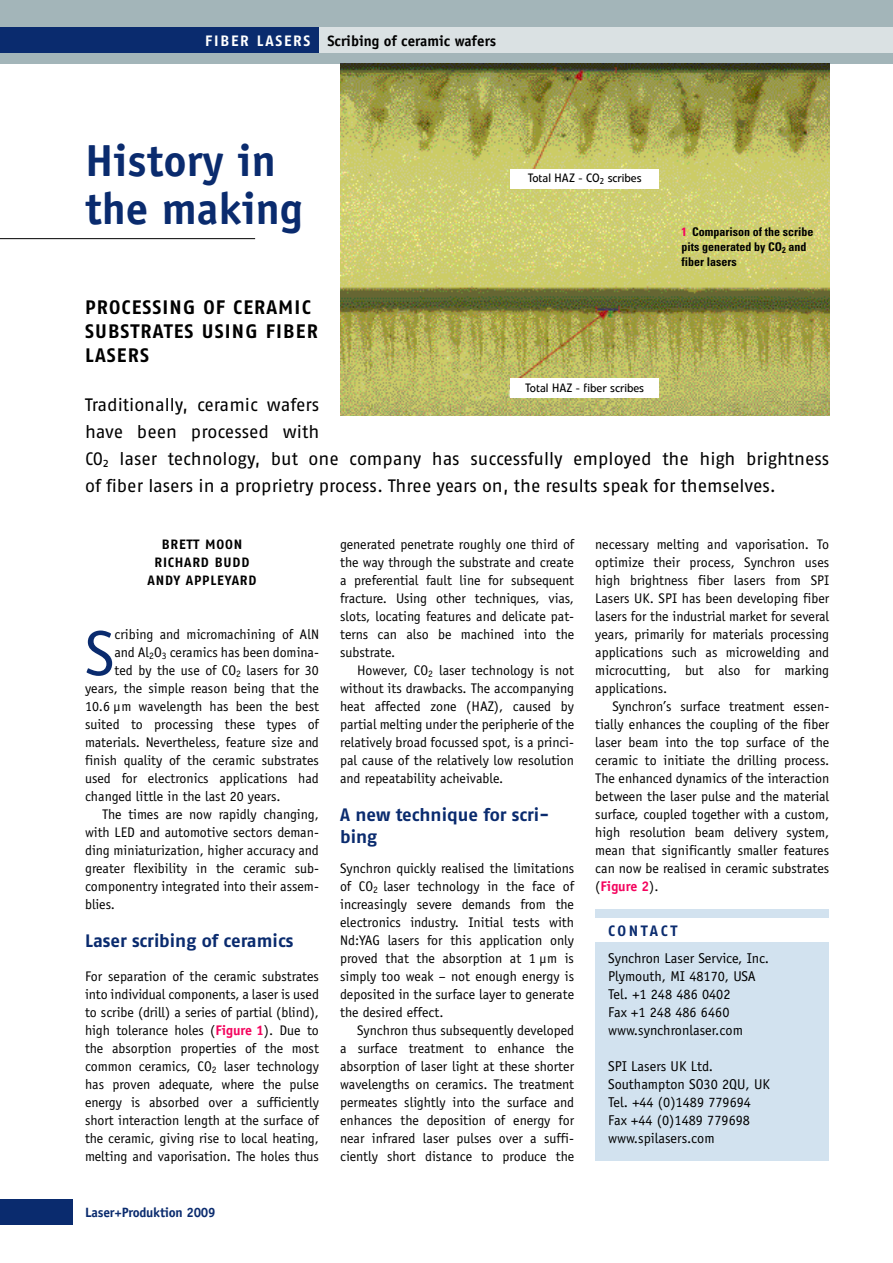
<style>
.page{position:relative;width:893px;height:1263px;background:#fff}
.page>*{position:absolute;margin:0;border:0;box-sizing:border-box;transform-origin:0 0}
.t1{font:63.6px "Officina Sans";color:#0a2b6e}
.t2{font:700 45px/48px "Officina Sans";color:#0a2b6e}
.t3{font:700 19.5px/24px "Fago No";letter-spacing:.06em;color:#000}
.t4{font:18px/27px "Fago No";letter-spacing:-.005em;color:#000}
.t5{font:700 18px/21.6px "Fago No";letter-spacing:-.005em;color:#0a2b6e}
.t6{font:700 15px "Officina Sans";color:#000}
.t7{font:700 15px "Fago No";letter-spacing:.17em;color:#0a2b6e}
.t8{font:14.25px/18px "Officina Sans";color:#000}
.t9{font:13.95px/18px "Officina Sans";color:#000;text-align:justify}
.t10{font:700 13.5px/18px "Fago No";letter-spacing:.06em;color:#000;text-align:center}
.t11{font:700 13.5px "Officina Sans";letter-spacing:-.015em;color:#0a2b6e}
.t12{font:700 condensed 12px/15px "Univers";color:#000}
.t13{font:12px "Evo BQ";color:#000}
.s1{font-family:"Fago No";color:#fff}
.s2{color:#f4035d}
.s3{font-weight:700;color:#f4035d}
</style>
<div class="page">
<div style="left:0;top:0;width:893px;height:64px;background:#a3b5b9"></div>
<div style="left:0;top:1199px;width:72px;height:26px;background:#0a2b6e"></div>
<img style="left:340px;top:64px;width:489px;height:351px">
<div style="left:0;top:28px;width:893px;height:25px;background:#dae1e3"></div>
<div style="left:0;top:28px;width:319px;height:25px;background:#0a2b6e"></div>
<div style="left:510px;top:169px;width:149px;height:19px;background:#fff"></div>
<div style="left:510px;top:378px;width:149px;height:19px;background:#fff"></div>
<hr style="left:0;top:238px;width:255px;height:1px;background:#000">
<div style="left:595px;top:909px;width:234px;height:252px;background:#d2e2ef"></div>
<div style="left:595px;top:918px;width:234px;height:24px;background:#fff"></div>
<p class="t6" style="left:205px;top:35px;width:292px"><span class="s1">FIBER LASERS</span> Scribing of ceramic wafers</p>
<h2 class="t2" style="left:85px;top:140px;width:219px">History in the making</h2>
<p class="t13" style="left:528px;top:171px;width:115px">Total HAZ - CO<sub>2</sub> scribes</p>
<p class="t12" style="left:682px;top:226px;width:133px"><span class="s2">1</span> Comparison of the scribe pits generated by CO<sub>2</sub> and fiber lasers</p>
<h3 class="t3" style="left:85px;top:297px;width:234px">PROCESSING OF CERAMIC<br>SUBSTRATES USING FIBER<br>LASERS</h3>
<p class="t4" style="left:85px;top:392px;width:746px">Traditionally, ceramic wafers<br>have been processed with<br>CO<sub>2</sub> laser technology, but one company has successfully employed the high brightness of fiber lasers in a proprietry process. Three years on, the results speak for themselves.</p>
<p class="t13" style="left:525px;top:381px;width:120px">Total HAZ - fiber scribes</p>
<p class="t10" style="left:147px;top:536px;width:111px">BRETT MOON<br>RICHARD BUDD<br>ANDY APPLEYARD</p>
<h1 class="t1" style="left:85px;top:629px;width:31px">S</h1>
<p class="t9" style="left:114px;top:626px;width:206px">cribing and micromachining of AlN</p>
<p class="t9" style="left:114px;top:644px;width:206px">and Al<sub>2</sub>O<sub>3</sub> ceramics has been domina-</p>
<p class="t9" style="left:114px;top:662px;width:206px">ted by the use of CO<sub>2</sub> lasers for 30</p>
<p class="t9" style="left:85px;top:680px;width:235px">years, the simple reason being that the</p>
<p class="t9" style="left:85px;top:698px;width:235px">10.6 µm wavelength has been the best</p>
<p class="t9" style="left:85px;top:716px;width:235px">suited to processing these types of</p>
<p class="t9" style="left:85px;top:734px;width:235px">materials. Nevertheless, feature size and</p>
<p class="t9" style="left:85px;top:752px;width:235px">finish quality of the ceramic substrates</p>
<p class="t9" style="left:85px;top:770px;width:235px">used for electronics applications had</p>
<p class="t9" style="left:85px;top:788px;width:197px">changed little in the last 20 years.</p>
<p class="t9" style="left:102px;top:806px;width:218px">The times are now rapidly changing,</p>
<p class="t9" style="left:85px;top:824px;width:235px">with LED and automotive sectors deman-</p>
<p class="t9" style="left:85px;top:842px;width:235px">ding miniaturization, higher accuracy and</p>
<p class="t9" style="left:85px;top:860px;width:235px">greater flexibility in the ceramic sub-</p>
<p class="t9" style="left:85px;top:878px;width:235px">componentry integrated into their assem-</p>
<p class="t9" style="left:85px;top:896px;width:31px">blies.</p>
<p class="t5" style="left:85px;top:932px;width:210px">Laser scribing of ceramics</p>
<p class="t9" style="left:85px;top:968px;width:235px">For separation of the ceramic substrates into individual components, a laser is used to scribe (drill) a series of partial (blind), high tolerance holes (<span class="s3">Figure 1</span>). Due to the absorption properties of the most common ceramics, CO<sub>2</sub> laser technology has proven adequate, where the pulse energy is absorbed over a sufficiently short interaction length at the surface of the ceramic, giving rise to local heating, melting and vaporisation. The holes thus</p>
<p class="t11" style="left:85px;top:1207px;width:132px">Laser+Produktion 2009</p>
<p class="t9" style="left:340px;top:536px;width:235px">generated penetrate roughly one third of the way through the substrate and create a preferential fault line for subsequent fracture. Using other techniques, vias, slots, locating features and delicate pat&shy;terns can also be machined into the substrate.</p>
<p class="t9" style="left:340px;top:662px;width:235px;text-indent:17px">However, CO<sub>2</sub> laser technology is not without its drawbacks. The accompanying heat affected zone (HAZ), caused by partial melting under the peripherie of the relatively broad focussed spot, is a princi&shy;pal cause of the relatively low resolution and repeatability acheivable.</p>
<p class="t5" style="left:340px;top:806px;width:210px">A new technique for scri&shy;bing</p>
<p class="t9" style="left:340px;top:860px;width:235px">Synchron quickly realised the limitations of CO<sub>2</sub> laser technology in the face of increasingly severe demands from the electronics industry. Initial tests with Nd:YAG lasers for this application only proved that the absorption at 1 µm is simply too weak – not enough energy is deposited in the surface layer to generate the desired effect.</p>
<p class="t9" style="left:340px;top:1022px;width:235px;text-indent:17px">Synchron thus subsequently developed a surface treatment to enhance the absorption of laser light at these shorter wavelengths on ceramics. The treatment permeates slightly into the surface and enhances the deposition of energy for near infrared laser pulses over a suffi&shy;ciently short distance to produce the</p>
<p class="t9" style="left:595px;top:536px;width:235px">necessary melting and vaporisation. To optimize their process, Synchron uses high brightness fiber lasers from SPI Lasers UK. SPI has been developing fiber lasers for the industrial market for several years, primarily for materials processing applications such as microwelding and microcutting, but also for marking applications.</p>
<p class="t9" style="left:595px;top:698px;width:235px;text-indent:17px">Synchron’s surface treatment essen&shy;tially enhances the coupling of the fiber laser beam into the top surface of the ceramic to initiate the drilling process.<br>The enhanced dynamics of the interaction between the laser pulse and the material surface, coupled together with a custom, high resolution beam delivery system, mean that significantly smaller features can now be realised in ceramic substrates (<span class="s3">Figure 2</span>).</p>
<p class="t7" style="left:608px;top:925px;width:71px">CONTACT</p>
<p class="t8" style="left:608px;top:950px;width:163px">Synchron Laser Service, Inc.<br>Plymouth, MI 48170, USA<br>Tel. +1 248 486 0402<br>Fax +1 248 486 6460 www.synchronlaser.com</p>
<p class="t8" style="left:608px;top:1058px;width:163px">SPI Lasers UK Ltd.<br>Southampton SO30 2QU, UK<br>Tel. +44 (0)1489 779694<br>Fax +44 (0)1489 779698 www.spilasers.com</p>
</div>
